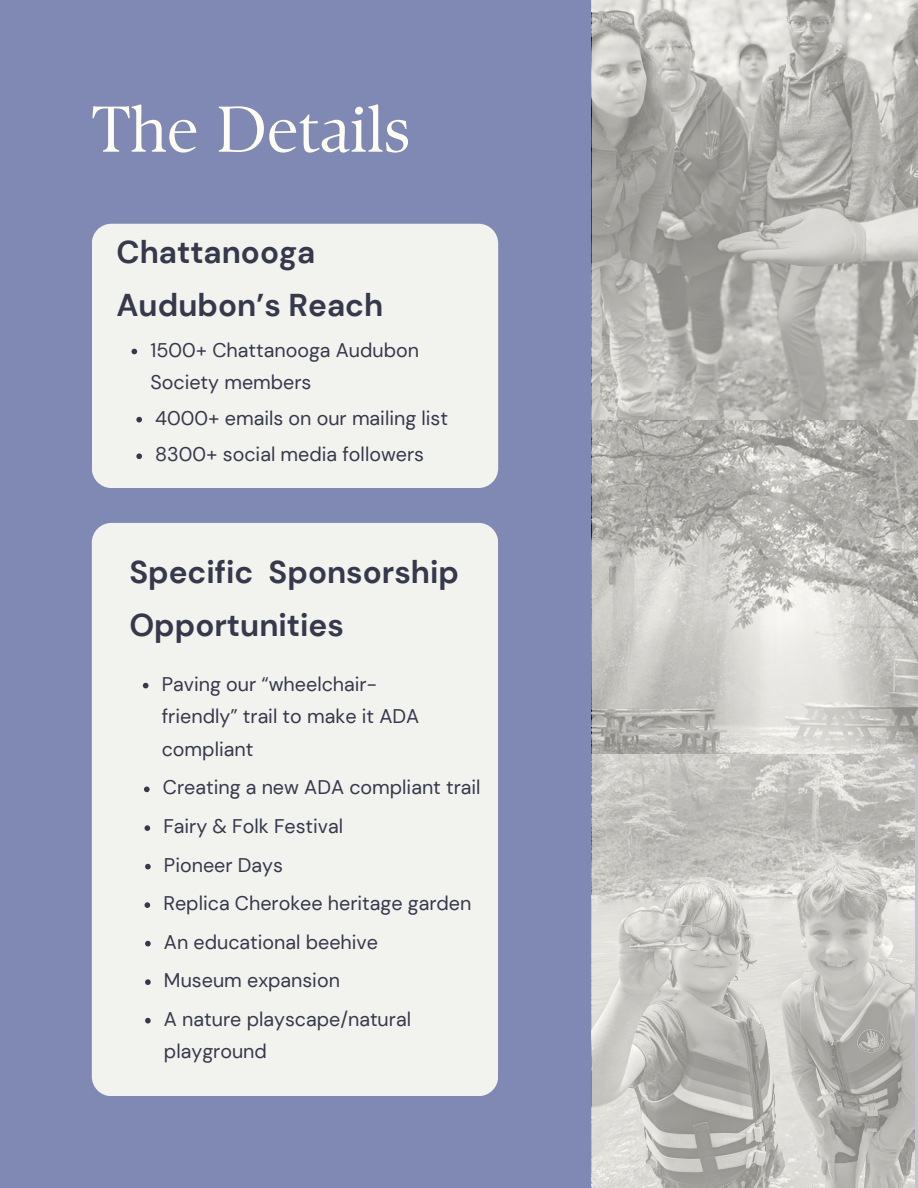
<style>
.page{position:relative;width:918px;height:1188px;background:#8089b3}
.page>*{position:absolute;margin:0;border:0;box-sizing:border-box;transform-origin:0 0}
.t1{font:64.65px "TY Serif D";color:#fffcf3}
.t2{font:700 31.5px/52.8px "DM Sans";color:#36384c}
.t3{font:19.65px/32.7px "DM Sans";color:#36384c}
</style>
<div class="page">
<svg style="left:592px;top:0;width:326px;height:1188px;background:#c0beba"></svg>
<div style="left:92px;top:224px;width:406px;height:264px;background:#f2f3ee;border-radius:20px"></div>
<div style="left:92px;top:523px;width:406px;height:573px;background:#f2f3ee;border-radius:20px"></div>
<svg style="left:144px;top:787px;width:6px;height:5px"></svg>
<svg style="left:132px;top:349px;width:5px;height:5px"></svg>
<svg style="left:136px;top:417px;width:6px;height:5px"></svg>
<svg style="left:145px;top:902px;width:5px;height:6px"></svg>
<svg style="left:143px;top:683px;width:5px;height:5px"></svg>
<svg style="left:145px;top:979px;width:6px;height:6px"></svg>
<svg style="left:136px;top:453px;width:6px;height:6px"></svg>
<svg style="left:145px;top:825px;width:5px;height:6px"></svg>
<svg style="left:145px;top:864px;width:6px;height:5px"></svg>
<svg style="left:145px;top:941px;width:6px;height:5px"></svg>
<svg style="left:145px;top:1018px;width:6px;height:5px"></svg>
<p class="t1" style="left:92px;top:90px;width:320px">The Details</p>
<p class="t2" style="left:117px;top:226px;width:268px">Chattanooga<br>Audubon’s Reach</p>
<h2 class="t3" style="left:150px;top:334px;width:270px">1500+ Chattanooga Audubon<br>Society members</h2>
<p class="t3" style="left:155px;top:402px;width:294px">4000+ emails on our mailing list</p>
<p class="t3" style="left:155px;top:438px;width:270px">8300+ social media followers</p>
<h2 class="t2" style="left:129px;top:546px;width:331px">Specific Sponsorship<br>Opportunities</h2>
<p class="t3" style="left:162px;top:668px;width:259px">Paving our “wheelchair&shy;friendly” trail to make it ADA compliant</p>
<h1 class="t3" style="left:163px;top:771px;width:319px">Creating a new ADA compliant trail</h1>
<p class="t3" style="left:163px;top:810px;width:181px">Fairy &amp; Folk Festival</p>
<p class="t3" style="left:164px;top:849px;width:121px">Pioneer Days</p>
<p class="t3" style="left:163px;top:887px;width:310px">Replica Cherokee heritage garden</p>
<p class="t3" style="left:164px;top:926px;width:216px">An educational beehive</p>
<p class="t3" style="left:164px;top:964px;width:177px">Museum expansion</p>
<p class="t3" style="left:164px;top:1003px;width:249px">A nature playscape/natural playground</p>
</div>
